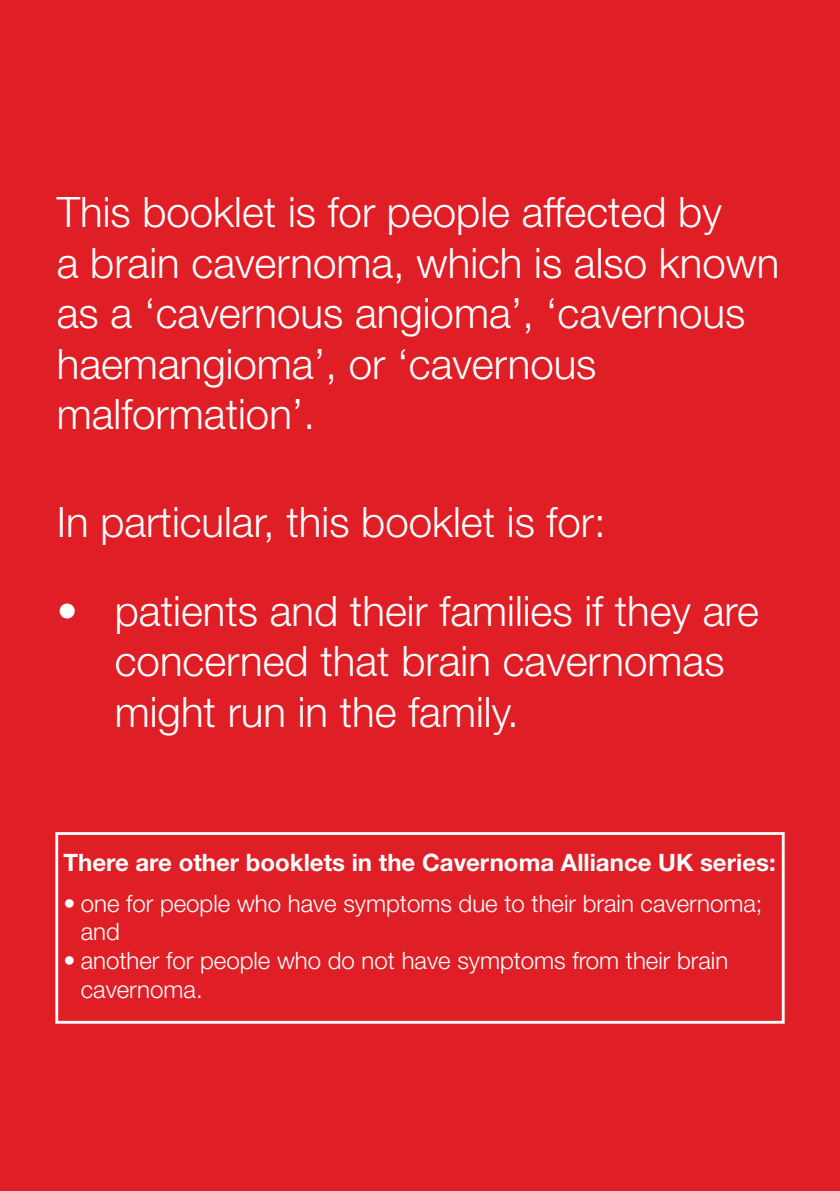
<style>
.page{position:relative;width:840px;height:1191px;background:#fff}
.page>*{position:absolute;margin:0;border:0;box-sizing:border-box;transform-origin:0 0}
.t1{font:300 42px/50.4px "Helvetica Neue LT Std";color:#fff}
.t2{font:300 24px/28.8px "Helvetica Neue LT Std";color:#fff}
.t3{font:700 24px "Helvetica Neue LT Std";color:#fff}
</style>
<div class="page">
<div style="left:0;top:0;width:839px;height:1191px;background:#df1e26"></div>
<div style="left:55px;top:832px;width:729px;height:191px;border:3px solid #fff"></div>
<p class="t1" style="left:57px;top:186px;width:723px">This booklet is for people affected by<br>a brain cavernoma, which is also known as a ‘cavernous angioma’, ‘cavernous haemangioma’, or ‘cavernous malformation’.</p>
<p class="t1" style="left:57px;top:496px;width:550px">In particular, this booklet is for:</p>
<p class="t1" style="left:115px;top:585px;width:645px;text-indent:-58px">• patients and their families if they are concerned that brain cavernomas might run in the family.</p>
<p class="t3" style="left:63px;top:847px;width:713px">There are other booklets in the Cavernoma Alliance UK series:</p>
<p class="t2" style="left:81px;top:888px;width:683px;text-indent:-17px">• one for people who have symptoms due to their brain cavernoma; and</p>
<p class="t2" style="left:81px;top:945px;width:648px;text-indent:-17px">• another for people who do not have symptoms from their brain cavernoma.</p>
</div>
